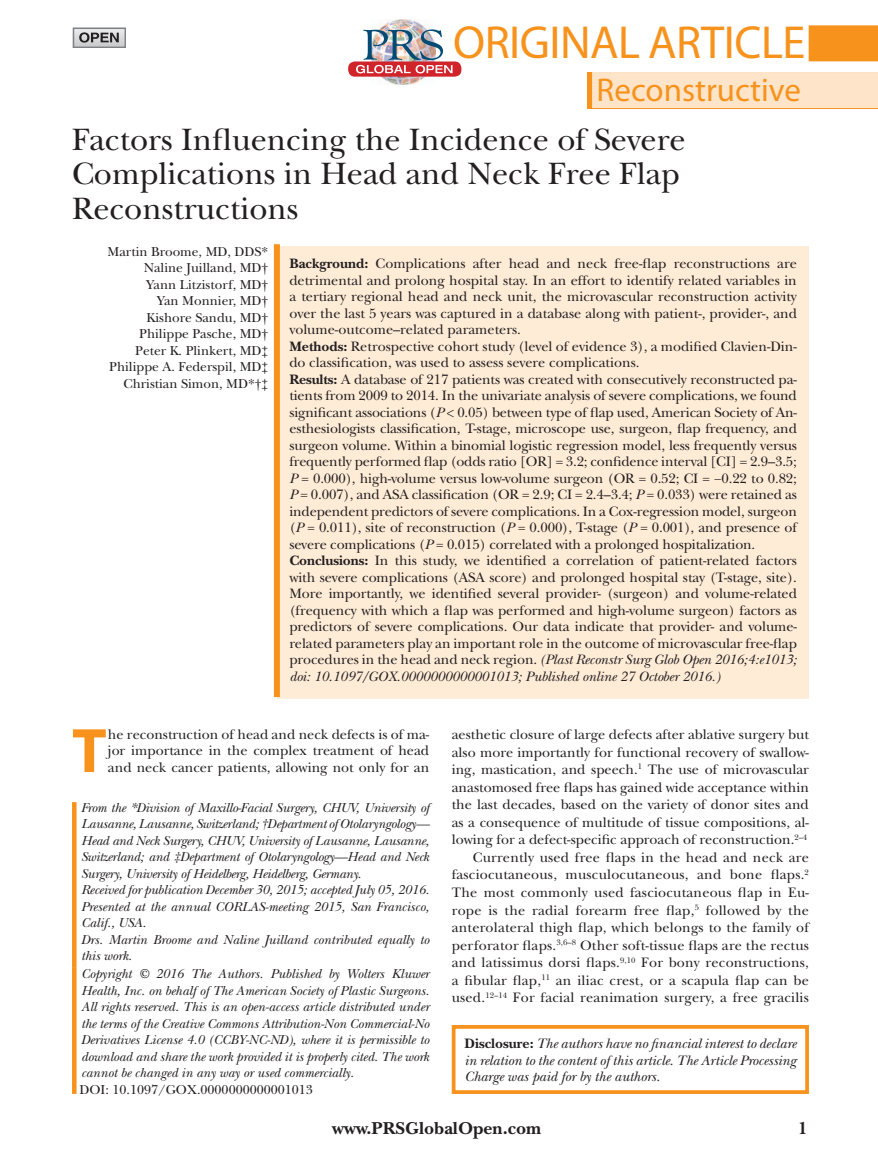
<style>
.page{position:relative;width:878px;height:1175px;background:#fff}
.page>*{position:absolute;margin:0;border:0;box-sizing:border-box;transform-origin:0 0}
.t1{font:700 63.15px "Myriad Pro";color:#f7931d}
.t2{font:46.5px "Myriad Pro";letter-spacing:-.01em;color:#f7931d}
.t3{font:33px "Myriad Pro";color:#f7931d}
.t4{font:32.25px/34.5px "New Baskerville";color:#231f20}
.t5{font:700 18px "New Baskerville";color:#231f20}
.t6{font:14.25px/16.5px "New Baskerville";color:#231f20;text-align:justify}
.t7{font:italic 14.25px/16.5px "New Baskerville";color:#231f20;text-align:justify}
.t8{font:italic 13.5px/16.5px "New Baskerville";letter-spacing:-.015em;color:#231f20;text-align:justify}
.t9{font:13.5px/16.5px "New Baskerville";color:#231f20;text-align:right}
.s1{font-weight:700}
.s2{font-style:italic}
.s3{font-weight:700;font-style:normal}
</style>
<div class="page">
<div style="left:73px;top:28px;width:52px;height:20px;border:2px solid #808285"></div>
<svg style="left:79px;top:32px;width:40px;height:11px"></svg>
<img style="left:379px;top:20px;width:48px;height:64px">
<svg style="left:348px;top:61px;width:113px;height:16px"></svg>
<img style="left:356px;top:29px;width:96px;height:44px">
<hr style="left:72px;top:968px;width:4px;height:125px;background:#f7931d">
<hr style="left:72px;top:802px;width:4px;height:166px;background:#f7931d">
<div style="left:277px;top:246px;width:531px;height:452px;background:#feecd7"></div>
<div style="left:274px;top:244px;width:6px;height:453px;background:#f7931d"></div>
<div style="left:452px;top:1025px;width:356px;height:69px;border:4px solid #f7931d"></div>
<div style="left:592px;top:72px;width:286px;height:36px;background:#fee5ca"></div>
<div style="left:808px;top:25px;width:69px;height:36px;background:#f7931d"></div>
<h2 class="t2" style="left:453px;top:14px;width:354px">Original Article</h2>
<h3 class="t3" style="left:596px;top:69px;width:206px">Reconstructive</h3>
<h3 class="t4" style="left:72px;top:122px;width:615px">Factors Influencing the Incidence of Severe<br>Complications in Head and Neck Free Flap<br>Reconstructions</h3>
<p class="t9" style="left:108px;top:243px;width:162px">Martin Broome, MD, DDS*<br>Naline Juilland, MD†<br>Yann Litzistorf, MD†<br>Yan Monnier, MD†<br>Kishore Sandu, MD†<br>Philippe Pasche, MD†<br>Peter K. Plinkert, MD‡<br>Philippe A. Federspil, MD‡<br>Christian Simon, MD*†‡</p>
<p class="t6" style="left:289px;top:255px;width:509px;text-align:left"><span class="s1">Background:</span> Complications after head and neck free-flap reconstructions are detrimental and prolong hospital stay. In an effort to identify related variables in a tertiary regional head and neck unit, the microvascular reconstruction activity over the last 5 years was captured in a database along with patient-, provider-, and volume-outcome–related parameters.<br><span class="s1">Methods:</span> Retrospective cohort study (level of evidence 3), a modified Clavien-Din&shy;do classification, was used to assess severe complications.<br><span class="s1">Results:</span> A database of 217 patients was created with consecutively reconstructed pa&shy;tients from 2009 to 2014. In the univariate analysis of severe complications, we found significant associations (<span class="s2">P</span> &lt; 0.05) between type of flap used, American Society of An&shy;esthesiologists classification, T-stage, microscope use, surgeon, flap frequency, and surgeon volume. Within a binomial logistic regression model, less frequently versus frequently performed flap (odds ratio [OR] = 3.2; confidence interval [CI] = 2.9–3.5; <span class="s2">P</span> = 0.000), high-volume versus low-volume surgeon (OR = 0.52; CI = −0.22 to 0.82; <span class="s2">P</span> = 0.007), and ASA classification (OR = 2.9; CI = 2.4–3.4; <span class="s2">P</span> = 0.033) were retained as independent predictors of severe complications. In a Cox-regression model, surgeon (<span class="s2">P</span> = 0.011), site of reconstruction (<span class="s2">P</span> = 0.000), T-stage (<span class="s2">P</span> = 0.001), and presence of severe complications (<span class="s2">P</span> = 0.015) correlated with a prolonged hospitalization.<br><span class="s1">Conclusions:</span> In this study, we identified a correlation of patient-related factors with severe complications (ASA score) and prolonged hospital stay (T-stage, site).<br>More importantly, we identified several provider- (surgeon) and volume-related (frequency with which a flap was performed and high-volume surgeon) factors as predictors of severe complications. Our data indicate that provider- and volume&shy;related parameters play an important role in the outcome of microvascular free-flap procedures in the head and neck region. <span class="s2">(Plast Reconstr Surg Glob Open 2016;4:e1013; doi: 10.1097/GOX.0000000000001013; Published online 27 October 2016.)</span></p>
<h1 class="t1" style="left:72px;top:709px;width:36px">T</h1>
<p class="t6" style="left:108px;top:726px;width:323px">he reconstruction of head and neck defects is of ma&shy;jor importance in the complex treatment of head and neck cancer patients, allowing not only for an</p>
<p class="t6" style="left:451px;top:725px;width:359px;line-height:17.5px;text-align:right">aesthetic closure of large defects after ablative surgery but also more importantly for functional recovery of swallow&shy;ing, mastication, and speech.<sup>1</sup> The use of microvascular anastomosed free flaps has gained wide acceptance within the last decades, based on the variety of donor sites and as a consequence of multitude of tissue compositions, al&shy;lowing for a defect-specific approach of reconstruction.<sup>2–4<br></sup>Currently used free flaps in the head and neck are fasciocutaneous, musculocutaneous, and bone flaps.<sup>2<br></sup>The most commonly used fasciocutaneous flap in Eu&shy;rope is the radial forearm free flap,<sup>5</sup> followed by the anterolateral thigh flap, which belongs to the family of perforator flaps.<sup>3,6–8</sup> Other soft-tissue flaps are the rectus and latissimus dorsi flaps.<sup>9,10</sup> For bony reconstructions, a fibular flap,<sup>11</sup> an iliac crest, or a scapula flap can be used.<sup>12–14</sup> For facial reanimation surgery, a free gracilis</p>
<p class="t8" style="left:81px;top:799px;width:350px;text-align:left">From the *Division of Maxillo-Facial Surgery, CHUV, University of Lausanne, Lausanne, Switzerland; †Department of Otolaryngology— Head and Neck Surgery, CHUV, University of Lausanne, Lausanne, Switzerland; and ‡Department of Otolaryngology—Head and Neck Surgery, University of Heidelberg, Heidelberg, Germany.<br>Received for publication December 30, 2015; accepted July 05, 2016.<br>Presented at the annual CORLAS-meeting 2015, San Francisco, Calif., USA.<br>Drs. Martin Broome and Naline Juilland contributed equally to this work.</p>
<p class="t8" style="left:81px;top:965px;width:350px">Copyright © 2016 The Authors. Published by Wolters Kluwer Health, Inc. on behalf of The American Society of Plastic Surgeons.<br>All rights reserved. This is an open-access article distributed under the terms of the Creative Commons Attribution-Non Commercial-No Derivatives License 4.0 (CCBY-NC-ND), where it is permissible to download and share the work provided it is properly cited. The work cannot be changed in any way or used commercially.</p>
<p class="t9" style="left:80px;top:1081px;width:235px">DOI: 10.1097/GOX.0000000000001013</p>
<p class="t7" style="left:464px;top:1035px;width:333px"><span class="s3">Disclosure:</span> The authors have no financial interest to declare in relation to the content of this article. The Article Processing Charge was paid for by the authors.</p>
<p class="t5" style="left:332px;top:1118px;width:210px">www.PRSGlobalOpen.com</p>
<p class="t5" style="left:798px;top:1118px;width:11px">1</p>
</div>
